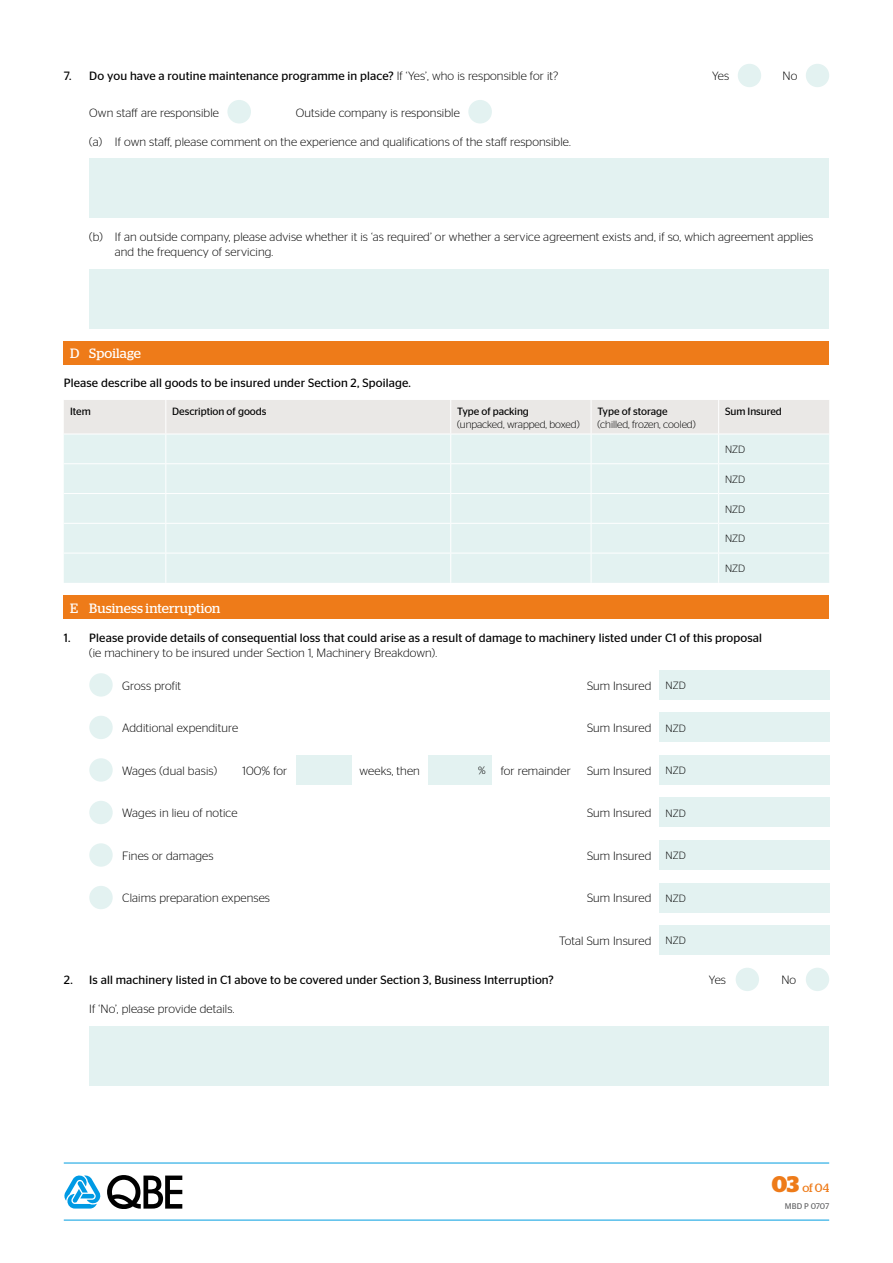
<style>
.page{position:relative;width:893px;height:1263px;background:#fff}
.page>*{position:absolute;margin:0;border:0;box-sizing:border-box;transform-origin:0 0}
.t1{font:13.5px "Stag";letter-spacing:.01em;color:#fff}
.t2{font:300 12px/15.8px "Stag Sans";letter-spacing:.01em;color:#000}
.t3{font:12px "Stag Sans";letter-spacing:.01em;color:#000}
.t4{font:12px "Stag";color:#ee7b19}
.t5{font:300 10.5px "Stag Sans";letter-spacing:-.005em;color:#000}
.t6{font:10.5px "Stag Sans";letter-spacing:-.005em;color:#000}
.t7{font:8.25px "Stag Sans";letter-spacing:-.015em;color:#646567}
.s1{font-weight:300}
.s2{font-size:10.5px}
.s3{font-weight:700;font-size:22.5px}
</style>
<div class="page">
<hr style="left:64px;top:1220px;width:765px;height:1px;background:#009ee0">
<hr style="left:64px;top:1163px;width:765px;height:1px;background:#009ee0">
<svg style="left:107px;top:1175px;width:75px;height:33px"></svg>
<svg style="left:64px;top:1175px;width:37px;height:33px"></svg>
<div style="left:296px;top:755px;width:55px;height:30px;background:#e3f2f1"></div>
<div style="left:89px;top:1026px;width:740px;height:60px;background:#e3f2f1"></div>
<div style="left:659px;top:925px;width:170px;height:30px;background:#e3f2f1"></div>
<div style="left:89px;top:886px;width:24px;height:23px;background:#e3f2f1;border-radius:50%"></div>
<div style="left:806px;top:968px;width:23px;height:23px;background:#e3f2f1;border-radius:50%"></div>
<div style="left:736px;top:968px;width:23px;height:23px;background:#e3f2f1;border-radius:50%"></div>
<div style="left:659px;top:883px;width:170px;height:29px;background:#e3f2f1"></div>
<div style="left:428px;top:755px;width:64px;height:30px;background:#e3f2f1"></div>
<div style="left:89px;top:843px;width:24px;height:24px;background:#e3f2f1;border-radius:50%"></div>
<div style="left:64px;top:341px;width:765px;height:24px;background:#ee7b19"></div>
<div style="left:89px;top:801px;width:24px;height:23px;background:#e3f2f1;border-radius:50%"></div>
<div style="left:659px;top:840px;width:170px;height:30px;background:#e3f2f1"></div>
<div style="left:64px;top:596px;width:765px;height:23px;background:#ee7b19"></div>
<div style="left:64px;top:554px;width:765px;height:29px;background:#e3f2f1"></div>
<svg style="left:64px;top:400px;width:765px;height:153px;background:#e5f0ef"></svg>
<hr style="left:165px;top:553px;width:1px;height:30px;background:#fff">
<hr style="left:450px;top:553px;width:1px;height:30px;background:#fff">
<hr style="left:591px;top:553px;width:1px;height:30px;background:#fff">
<hr style="left:718px;top:553px;width:1px;height:30px;background:#fff">
<div style="left:659px;top:798px;width:170px;height:29px;background:#e3f2f1"></div>
<div style="left:806px;top:64px;width:23px;height:23px;background:#e3f2f1;border-radius:50%"></div>
<div style="left:738px;top:64px;width:23px;height:23px;background:#e3f2f1;border-radius:50%"></div>
<div style="left:227px;top:100px;width:24px;height:23px;background:#e3f2f1;border-radius:50%"></div>
<div style="left:468px;top:100px;width:24px;height:23px;background:#e3f2f1;border-radius:50%"></div>
<div style="left:89px;top:758px;width:24px;height:24px;background:#e3f2f1;border-radius:50%"></div>
<div style="left:89px;top:159px;width:740px;height:59px;background:#e3f2f1"></div>
<div style="left:659px;top:755px;width:170px;height:30px;background:#e3f2f1"></div>
<div style="left:89px;top:716px;width:24px;height:23px;background:#e3f2f1;border-radius:50%"></div>
<div style="left:89px;top:269px;width:740px;height:60px;background:#e3f2f1"></div>
<div style="left:89px;top:673px;width:24px;height:24px;background:#e3f2f1;border-radius:50%"></div>
<div style="left:659px;top:670px;width:170px;height:30px;background:#e3f2f1"></div>
<div style="left:659px;top:712px;width:170px;height:30px;background:#e3f2f1"></div>
<p class="t3" style="left:64px;top:69px;width:496px">7. Do you have a routine maintenance programme in place? <span class="s1">If ‘Yes’, who is responsible for it?</span></p>
<p class="t2" style="left:89px;top:105px;width:131px">Own staff are responsible</p>
<p class="t2" style="left:296px;top:105px;width:166px">Outside company is responsible</p>
<p class="t2" style="left:89px;top:134px;width:483px">(a) If own staff, please comment on the experience and qualifications of the staff responsible.</p>
<p class="t2" style="left:712px;top:68px;width:19px">Yes</p>
<p class="t2" style="left:782px;top:68px;width:16px">No</p>
<p class="t2" style="left:115px;top:228px;width:700px;text-indent:-26px">(b) If an outside company, please advise whether it is ‘as required’ or whether a service agreement exists and, if so, which agreement applies and the frequency of servicing.</p>
<p class="t1" style="left:70px;top:346px;width:72px">D Spoilage</p>
<p class="t3" style="left:64px;top:376px;width:349px">Please describe all goods to be insured under Section 2, Spoilage.</p>
<p class="t6" style="left:70px;top:405px;width:22px">Item</p>
<p class="t6" style="left:172px;top:405px;width:96px">Description of goods</p>
<p class="t6" style="left:457px;top:405px;width:73px">Type of packing</p>
<p class="t5" style="left:457px;top:418px;width:124px">(unpacked, wrapped, boxed)</p>
<p class="t6" style="left:597px;top:405px;width:72px">Type of storage</p>
<p class="t5" style="left:597px;top:418px;width:100px">(chilled, frozen, cooled)</p>
<p class="t1" style="left:70px;top:600px;width:152px">E Business interruption</p>
<p class="t6" style="left:725px;top:405px;width:58px">Sum Insured</p>
<p class="t5" style="left:725px;top:444px;width:22px">NZD</p>
<p class="t5" style="left:725px;top:473px;width:22px">NZD</p>
<p class="t5" style="left:725px;top:503px;width:22px">NZD</p>
<p class="t5" style="left:725px;top:533px;width:22px">NZD</p>
<p class="t5" style="left:725px;top:563px;width:22px">NZD</p>
<p class="t3" style="left:64px;top:630px;width:700px">1. Please provide details of consequential loss that could arise as a result of damage to machinery listed under C1 of this proposal</p>
<p class="t2" style="left:89px;top:645px;width:349px">(ie machinery to be insured under Section 1, Machinery Breakdown).</p>
<p class="t2" style="left:122px;top:677px;width:60px">Gross profit</p>
<p class="t2" style="left:122px;top:720px;width:118px">Additional expenditure</p>
<p class="t2" style="left:587px;top:677px;width:100px">Sum Insured <span class="s2">NZD</span></p>
<p class="t2" style="left:587px;top:720px;width:100px">Sum Insured <span class="s2">NZD</span></p>
<p class="t2" style="left:122px;top:762px;width:96px">Wages (dual basis)</p>
<p class="t2" style="left:242px;top:762px;width:46px">100% for</p>
<p class="t2" style="left:360px;top:762px;width:62px">weeks, then</p>
<p class="t2" style="left:501px;top:762px;width:72px">for remainder</p>
<p class="t5" style="left:478px;top:765px;width:9px">%</p>
<p class="t2" style="left:587px;top:762px;width:66px">Sum Insured</p>
<p class="t5" style="left:665px;top:765px;width:22px">NZD</p>
<p class="t2" style="left:122px;top:805px;width:117px">Wages in lieu of notice</p>
<p class="t2" style="left:587px;top:805px;width:66px">Sum Insured</p>
<p class="t5" style="left:665px;top:807px;width:22px">NZD</p>
<p class="t2" style="left:122px;top:847px;width:93px">Fines or damages</p>
<p class="t2" style="left:587px;top:847px;width:66px">Sum Insured</p>
<p class="t5" style="left:665px;top:850px;width:22px">NZD</p>
<p class="t2" style="left:122px;top:890px;width:149px">Claims preparation expenses</p>
<p class="t2" style="left:587px;top:890px;width:66px">Sum Insured</p>
<p class="t5" style="left:665px;top:892px;width:22px">NZD</p>
<p class="t2" style="left:559px;top:933px;width:128px">Total Sum Insured <span class="s2">NZD</span></p>
<p class="t3" style="left:64px;top:973px;width:491px">2. Is all machinery listed in C1 above to be covered under Section 3, Business Interruption?</p>
<p class="t2" style="left:89px;top:1001px;width:147px">If ‘No’, please provide details.</p>
<p class="t2" style="left:709px;top:972px;width:19px">Yes</p>
<p class="t2" style="left:781px;top:972px;width:16px">No</p>
<p class="t4" style="left:772px;top:1181px;width:59px"><span class="s3">03</span> of 04</p>
<p class="t7" style="left:785px;top:1201px;width:46px">MBD P 0707</p>
</div>
